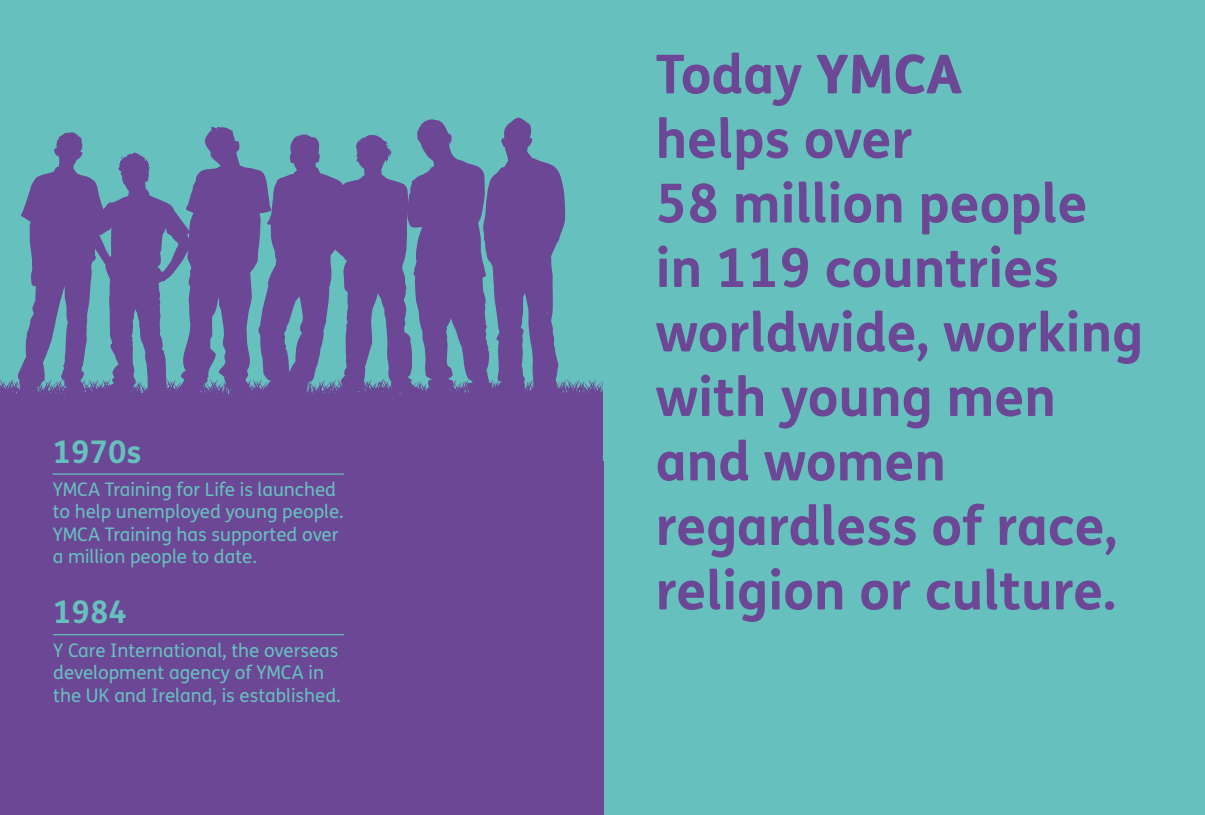
<style>
.page{position:relative;width:1205px;height:815px;background:#66c1be}
.page>*{position:absolute;margin:0;border:0;box-sizing:border-box;transform-origin:0 0}
.t1{font:700 53.75px/64.5px "FS Me";color:#6c4796}
.t2{font:700 31.25px "FS Me";color:#66c1be}
.t3{font:18.75px/22.5px "FS Me";color:#66c1be}
.s1{font-weight:800}
</style>
<div class="page">
<div style="left:0;top:399px;width:602px;height:158px;background:#6c4796"></div>
<svg style="left:0;top:118px;width:602px;height:281px"></svg>
<div style="left:0;top:461px;width:603px;height:354px;background:#6c4796"></div>
<hr style="left:53px;top:634px;width:291px;height:1px;background:#66c1be">
<hr style="left:53px;top:473px;width:291px;height:2px;background:#66c1be">
<h2 class="t2" style="left:53px;top:428px;width:90px">1970s</h2>
<p class="t3" style="left:53px;top:478px;width:293px">YMCA Training for Life is launched to help unemployed young people.<br>YMCA Training has supported over a million people to date.</p>
<h2 class="t2" style="left:53px;top:588px;width:75px">1984</h2>
<p class="t3" style="left:53px;top:638px;width:289px">Y Care International, the overseas development agency of YMCA in the UK and Ireland, is established.</p>
<h1 class="t1" style="left:656px;top:39px;width:489px">Today <span class="s1">YMCA<br></span>helps over<br>58 million people in 119 countries worldwide, working with young men and women regardless of race, religion or culture.</h1>
</div>
